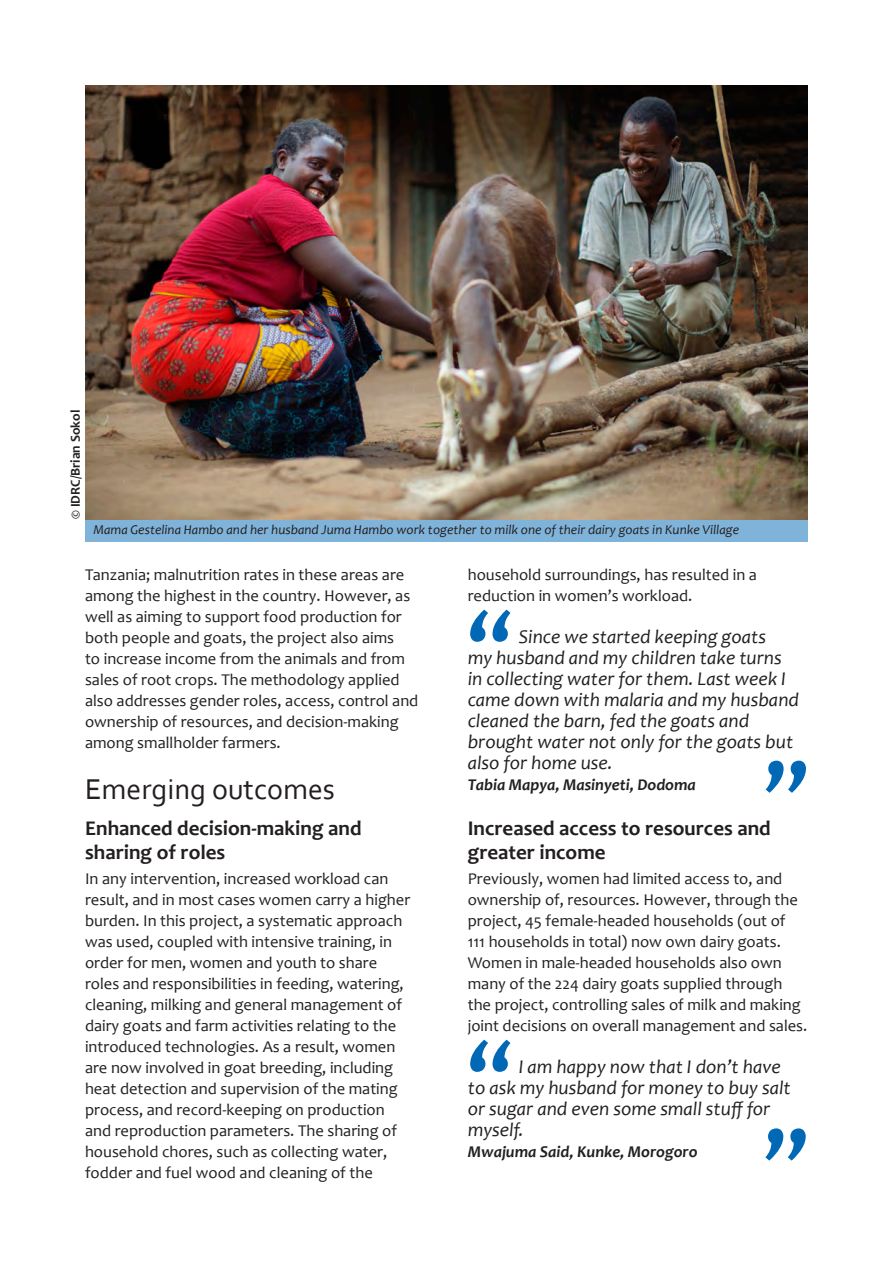
<style>
.page{position:relative;width:893px;height:1263px;background:#fff}
.page>*{position:absolute;margin:0;border:0;box-sizing:border-box;transform-origin:0 0}
.t1{font:700 90px "Candara";color:#0168b5}
.Heading{font:30px "Corbel";color:#231f20}
.t2{font:700 21px/24px "Candara";color:#231f20}
.t3{font:italic 19.5px/21px "Candara";color:#231f20}
.t4{font:16.5px/21px "Candara";color:#231f20}
.t5{font:italic 700 16.5px "Candara";color:#231f20}
.t6{font:italic 13.5px "Candara";color:#231f20}
.t7{font:700 13.5px "Candara";color:#231f20}
</style>
<div class="page">
<div style="left:85px;top:519px;width:723px;height:23px;background:#80b3da"></div>
<img style="left:85px;top:85px;width:723px;height:434px">
<p class="t7" style="left:67px;top:519px;width:111px;rotate:-90deg">© IDRC/Brian Sokol</p>
<p class="t6" style="left:94px;top:522px;width:647px">Mama Gestelina Hambo and her husband Juma Hambo work together to milk one of their dairy goats in Kunke Village</p>
<p class="t4" style="left:85px;top:564px;width:335px">Tanzania; malnutrition rates in these areas are among the highest in the country. However, as well as aiming to support food production for both people and goats, the project also aims<br>to increase income from the animals and from sales of root crops. The methodology applied also addresses gender roles, access, control and ownership of resources, and decision-making among smallholder farmers.</p>
<p class="Heading" style="left:85px;top:770px;width:252px">Emerging outcomes</p>
<p class="t2" style="left:85px;top:816px;width:278px">Enhanced decision-making and sharing of roles</p>
<p class="t4" style="left:85px;top:868px;width:327px">In any intervention, increased workload can result, and in most cases women carry a higher burden. In this project, a systematic approach was used, coupled with intensive training, in order for men, women and youth to share roles and responsibilities in feeding, watering, cleaning, milking and general management of dairy goats and farm activities relating to the introduced technologies. As a result, women are now involved in goat breeding, including heat detection and supervision of the mating process, and record-keeping on production and reproduction parameters. The sharing of household chores, such as collecting water, fodder and fuel wood and cleaning of the</p>
<p class="t4" style="left:468px;top:564px;width:291px">household surroundings, has resulted in a reduction in women’s workload.</p>
<p class="t3" style="left:468px;top:626px;width:333px;text-indent:51px">Since we started keeping goats<br>my husband and my children take turns in collecting water for them. Last week I came down with malaria and my husband cleaned the barn, fed the goats and brought water not only for the goats but also for home use.</p>
<p class="t5" style="left:468px;top:774px;width:230px">Tabia Mapya, Masinyeti, Dodoma</p>
<p class="t2" style="left:468px;top:816px;width:305px">Increased access to resources and greater income</p>
<p class="t4" style="left:468px;top:868px;width:341px">Previously, women had limited access to, and ownership of, resources. However, through the project, 45 female-headed households (out of<br>111 households in total) now own dairy goats.<br>Women in male-headed households also own many of the 224 dairy goats supplied through the project, controlling sales of milk and making joint decisions on overall management and sales.</p>
<p class="t3" style="left:468px;top:1056px;width:325px;text-indent:51px">I am happy now that I don’t have to ask my husband for money to buy salt or sugar and even some small stuff for myself.</p>
<p class="t5" style="left:468px;top:1142px;width:231px">Mwajuma Said, Kunke, Morogoro</p>
<p class="t1" style="left:468px;top:589px;width:47px">“</p>
<p class="t1" style="left:763px;top:740px;width:47px">”</p>
<p class="t1" style="left:468px;top:1019px;width:47px">“</p>
<p class="t1" style="left:763px;top:1108px;width:47px">”</p>
</div>
